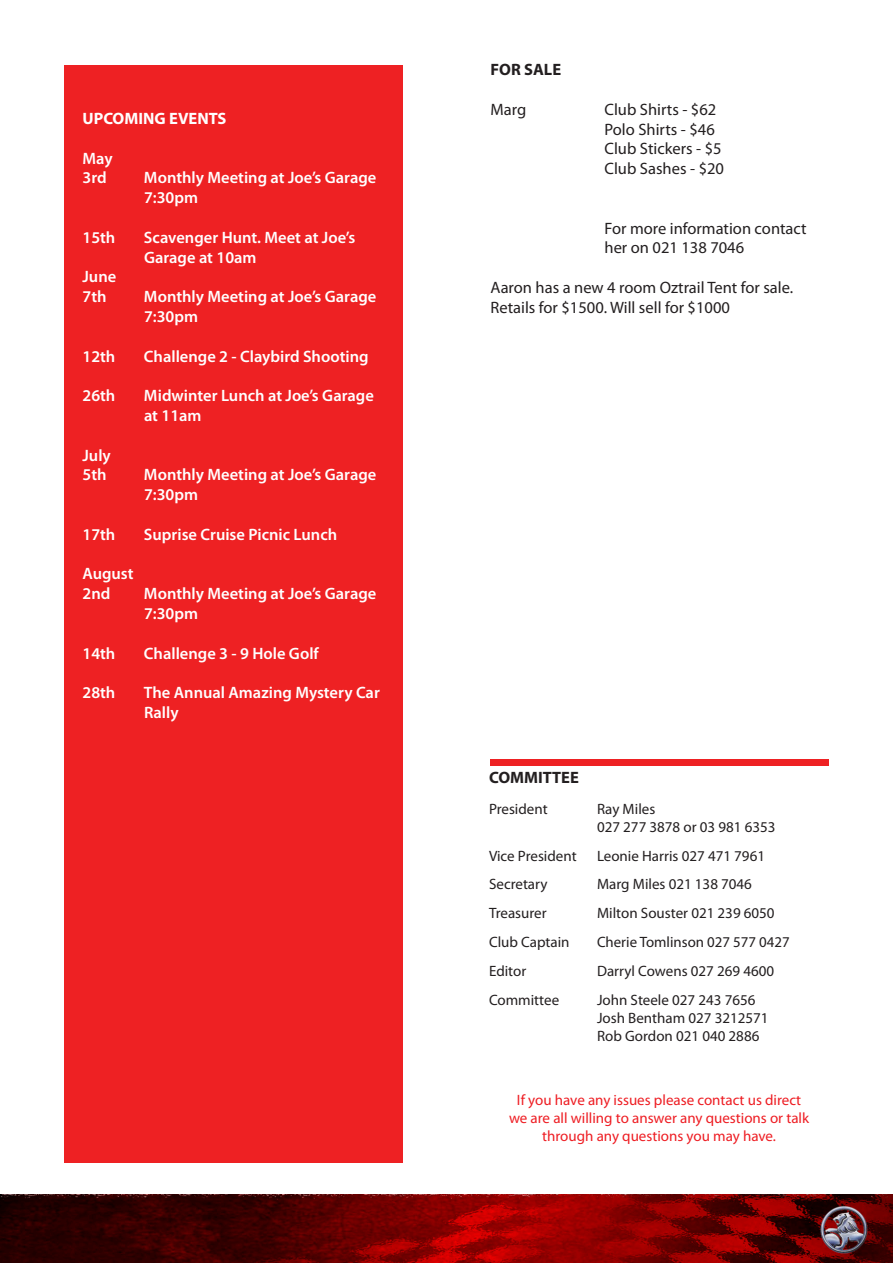
<style>
.page{position:relative;width:893px;height:1263px;background:#fff}
.page>*{position:absolute;margin:0;border:0;box-sizing:border-box;transform-origin:0 0}
.Upcoming_body_text{font:600 16.5px/19.8px "Myriad Pro";color:#fff}
.For_Sale{font:16.5px/19.8px "Myriad Pro";color:#231f20}
.Body_text{font:700 16.5px "Myriad Pro";color:#231f20}
.Upcoming_headings{font:700 16.5px "Myriad Pro";color:#fff}
.Committee_text{font:15px "Myriad Pro";color:#231f20}
.t1{font:15px/18px "Myriad Pro";color:#ee1d23;text-align:center}
</style>
<div class="page">
<img style="left:0;top:1194px;width:893px;height:69px">
<div style="left:490px;top:759px;width:339px;height:7px;background:#ee2123"></div>
<div style="left:64px;top:65px;width:338px;height:1097px;background:#ee2123"></div>
<p class="Upcoming_headings" style="left:82px;top:108px;width:146px">UPCOMING EVENTS</p>
<p class="Upcoming_body_text" style="left:82px;top:148px;width:32px">May</p>
<p class="Upcoming_body_text" style="left:82px;top:167px;width:26px">3rd</p>
<p class="Upcoming_body_text" style="left:144px;top:167px;width:234px">Monthly Meeting at Joe’s Garage<br>7:30pm</p>
<p class="Upcoming_body_text" style="left:82px;top:227px;width:34px">15th</p>
<p class="Upcoming_body_text" style="left:144px;top:227px;width:213px">Scavenger Hunt. Meet at Joe’s<br>Garage at 10am</p>
<p class="Upcoming_body_text" style="left:82px;top:266px;width:35px">June</p>
<p class="Upcoming_body_text" style="left:82px;top:286px;width:26px">7th</p>
<p class="Upcoming_body_text" style="left:144px;top:286px;width:234px">Monthly Meeting at Joe’s Garage<br>7:30pm</p>
<p class="Upcoming_body_text" style="left:82px;top:346px;width:34px">12th</p>
<p class="Upcoming_body_text" style="left:144px;top:346px;width:226px">Challenge 2 - Claybird Shooting</p>
<p class="Upcoming_body_text" style="left:82px;top:385px;width:34px">26th</p>
<p class="Upcoming_body_text" style="left:144px;top:385px;width:231px">Midwinter Lunch at Joe’s Garage at 11am</p>
<p class="Upcoming_body_text" style="left:82px;top:445px;width:30px">July</p>
<p class="Upcoming_body_text" style="left:82px;top:464px;width:26px">5th</p>
<p class="Upcoming_body_text" style="left:144px;top:464px;width:234px">Monthly Meeting at Joe’s Garage<br>7:30pm</p>
<p class="Upcoming_body_text" style="left:82px;top:524px;width:34px">17th</p>
<p class="Upcoming_body_text" style="left:144px;top:524px;width:195px">Suprise Cruise Picnic Lunch</p>
<p class="Upcoming_body_text" style="left:82px;top:563px;width:53px">August</p>
<p class="Upcoming_body_text" style="left:82px;top:583px;width:29px">2nd</p>
<p class="Upcoming_body_text" style="left:144px;top:583px;width:234px">Monthly Meeting at Joe’s Garage<br>7:30pm</p>
<p class="Upcoming_body_text" style="left:82px;top:643px;width:34px">14th</p>
<p class="Upcoming_body_text" style="left:144px;top:643px;width:176px">Challenge 3 - 9 Hole Golf</p>
<p class="Upcoming_body_text" style="left:82px;top:682px;width:34px">28th</p>
<p class="Upcoming_body_text" style="left:144px;top:682px;width:237px">The Annual Amazing Mystery Car<br>Rally</p>
<p class="Body_text" style="left:490px;top:59px;width:72px">FOR SALE</p>
<p class="For_Sale" style="left:490px;top:99px;width:37px">Marg</p>
<p class="For_Sale" style="left:604px;top:99px;width:121px">Club Shirts - $62<br>Polo Shirts - $46<br>Club Stickers - $5<br>Club Sashes - $20</p>
<p class="For_Sale" style="left:604px;top:218px;width:204px">For more information contact</p>
<p class="For_Sale" style="left:604px;top:238px;width:141px">her on 021 138 7046</p>
<p class="For_Sale" style="left:490px;top:277px;width:304px">Aaron has a new 4 room Oztrail Tent for sale.<br>Retails for $1500. Will sell for $1000</p>
<p class="Body_text" style="left:489px;top:767px;width:91px">COMMITTEE</p>
<p class="Committee_text" style="left:489px;top:799px;width:60px">President</p>
<p class="Committee_text" style="left:597px;top:799px;width:60px">Ray Miles</p>
<p class="Committee_text" style="left:597px;top:817px;width:180px">027 277 3878 or 03 981 6353</p>
<p class="Committee_text" style="left:489px;top:846px;width:89px">Vice President</p>
<p class="Committee_text" style="left:597px;top:846px;width:170px">Leonie Harris 027 471 7961</p>
<p class="Committee_text" style="left:489px;top:875px;width:60px">Secretary</p>
<p class="Committee_text" style="left:597px;top:875px;width:156px">Marg Miles 021 138 7046</p>
<p class="Committee_text" style="left:489px;top:904px;width:59px">Treasurer</p>
<p class="Committee_text" style="left:597px;top:904px;width:179px">Milton Souster 021 239 6050</p>
<p class="Committee_text" style="left:489px;top:933px;width:82px">Club Captain</p>
<p class="Committee_text" style="left:597px;top:933px;width:194px">Cherie Tomlinson 027 577 0427</p>
<p class="Committee_text" style="left:489px;top:961px;width:39px">Editor</p>
<p class="Committee_text" style="left:597px;top:961px;width:179px">Darryl Cowens 027 269 4600</p>
<p class="Committee_text" style="left:489px;top:990px;width:72px">Committee</p>
<p class="Committee_text" style="left:597px;top:990px;width:160px">John Steele 027 243 7656</p>
<p class="Committee_text" style="left:597px;top:1008px;width:173px">Josh Bentham 027 3212571</p>
<p class="Committee_text" style="left:597px;top:1026px;width:164px">Rob Gordon 021 040 2886</p>
<p class="t1" style="left:509px;top:1091px;width:302px">If you have any issues please contact us direct we are all willing to answer any questions or talk through any questions you may have.</p>
</div>
